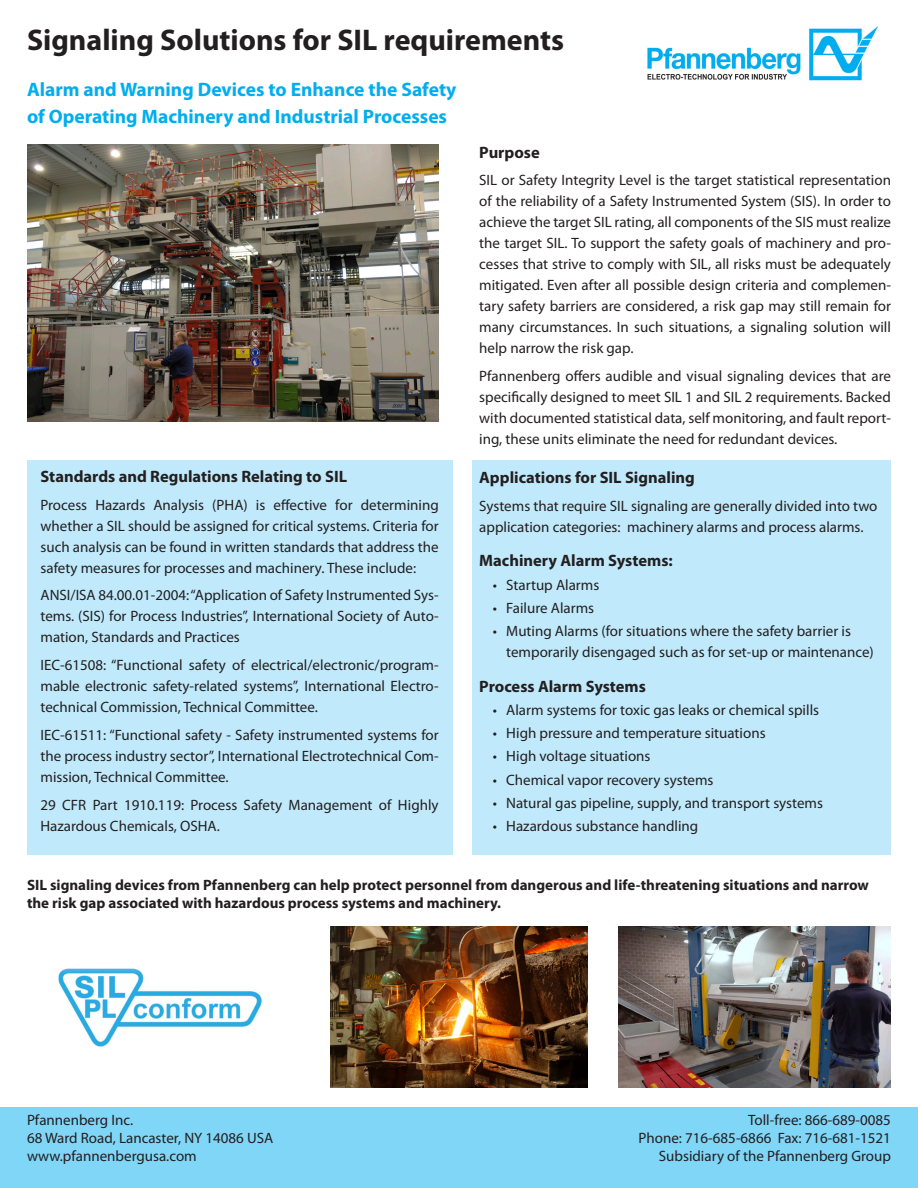
<style>
.page{position:relative;width:918px;height:1188px;background:#fff}
.page>*{position:absolute;margin:0;border:0;box-sizing:border-box;transform-origin:0 0}
.t1{font:700 30px "Myriad Pro";color:#231f20}
.t2{font:700 19.5px/27px "Myriad Pro";color:#00aeef}
.t3{font:700 16.5px "Myriad Pro";color:#231f20}
.t4{font:15px/21px "Myriad Pro";color:#231f20;text-align:justify}
.t5{font:700 15px/18px "Myriad Pro";color:#231f20}
</style>
<div class="page">
<div style="left:472px;top:460px;width:419px;height:395px;background:#c0eafb"></div>
<div style="left:27px;top:460px;width:425px;height:395px;background:#c0eafb"></div>
<div style="left:0;top:1107px;width:918px;height:80px;background:#80d6f7"></div>
<img style="left:618px;top:926px;width:273px;height:161px">
<img style="left:331px;top:926px;width:256px;height:161px">
<img style="left:27px;top:144px;width:412px;height:278px">
<img style="left:648px;top:27px;width:230px;height:53px">
<img style="left:58px;top:968px;width:204px;height:79px">
<p class="t1" style="left:27px;top:20px;width:539px">Signaling Solutions for SIL requirements</p>
<p class="t2" style="left:27px;top:75px;width:431px">Alarm and Warning Devices to Enhance the Safety of Operating Machinery and Industrial Processes</p>
<p class="t3" style="left:40px;top:466px;width:308px">Standards and Regulations Relating to SIL</p>
<p class="t4" style="left:40px;top:494px;width:400px">Process Hazards Analysis (PHA) is effective for determining whether a SIL should be assigned for critical systems. Criteria for such analysis can be found in written standards that address the safety measures for processes and machinery. These include:</p>
<p class="t4" style="left:40px;top:585px;width:400px">ANSI/ISA 84.00.01-2004: “Application of Safety Instrumented Sys&shy;tems. (SIS) for Process Industries”, International Society of Auto&shy;mation, Standards and Practices</p>
<p class="t4" style="left:40px;top:654px;width:400px">IEC-61508: “Functional safety of electrical/electronic/program&shy;mable electronic safety-related systems”, International Electro&shy;technical Commission, Technical Committee.</p>
<p class="t4" style="left:40px;top:724px;width:400px">IEC-61511: “Functional safety - Safety instrumented systems for the process industry sector”, International Electrotechnical Com&shy;mission, Technical Committee.</p>
<p class="t4" style="left:40px;top:794px;width:400px">29 CFR Part 1910.119: Process Safety Management of Highly<br>Hazardous Chemicals, OSHA.</p>
<p class="t3" style="left:479px;top:141px;width:62px">Purpose</p>
<p class="t4" style="left:479px;top:169px;width:413px">SIL or Safety Integrity Level is the target statistical representation of the reliability of a Safety Instrumented System (SIS). In order to achieve the target SIL rating, all components of the SIS must realize the target SIL. To support the safety goals of machinery and pro&shy;cesses that strive to comply with SIL, all risks must be adequately mitigated. Even after all possible design criteria and complemen&shy;tary safety barriers are considered, a risk gap may still remain for many circumstances. In such situations, a signaling solution will help narrow the risk gap.</p>
<p class="t4" style="left:479px;top:365px;width:413px">Pfannenberg offers audible and visual signaling devices that are specifically designed to meet SIL 1 and SIL 2 requirements. Backed with documented statistical data, self monitoring, and fault report&shy;ing, these units eliminate the need for redundant devices.</p>
<p class="t3" style="left:479px;top:467px;width:217px">Applications for SIL Signaling</p>
<p class="t4" style="left:479px;top:495px;width:400px">Systems that require SIL signaling are generally divided into two application categories: machinery alarms and process alarms.</p>
<p class="t3" style="left:479px;top:550px;width:195px">Machinery Alarm Systems:</p>
<p class="t4" style="left:493px;top:574px;width:108px">• Startup Alarms</p>
<p class="t4" style="left:493px;top:597px;width:103px">• Failure Alarms</p>
<p class="t4" style="left:506px;top:620px;width:369px;text-indent:-14px">• Muting Alarms (for situations where the safety barrier is temporarily disengaged such as for set-up or maintenance)</p>
<p class="t3" style="left:479px;top:675px;width:168px">Process Alarm Systems</p>
<p class="t4" style="left:493px;top:699px;width:328px">• Alarm systems for toxic gas leaks or chemical spills</p>
<p class="t4" style="left:493px;top:722px;width:274px">• High pressure and temperature situations</p>
<p class="t4" style="left:493px;top:745px;width:159px">• High voltage situations</p>
<p class="t4" style="left:493px;top:769px;width:222px">• Chemical vapor recovery systems</p>
<p class="t4" style="left:493px;top:792px;width:332px">• Natural gas pipeline, supply, and transport systems</p>
<p class="t4" style="left:493px;top:815px;width:207px">• Hazardous substance handling</p>
<p class="t5" style="left:27px;top:875px;width:843px">SIL signaling devices from Pfannenberg can help protect personnel from dangerous and life-threatening situations and narrow the risk gap associated with hazardous process systems and machinery.</p>
<p class="t4" style="left:27px;top:1109px;width:108px">Pfannenberg Inc.</p>
<p class="t4" style="left:748px;top:1109px;width:144px">Toll-free: 866-689-0085</p>
<p class="t4" style="left:27px;top:1127px;width:248px">68 Ward Road, Lancaster, NY 14086 USA</p>
<p class="t4" style="left:639px;top:1127px;width:254px">Phone: 716-685-6866 Fax: 716-681-1521</p>
<p class="t4" style="left:27px;top:1145px;width:171px">www.pfannenbergusa.com</p>
<p class="t4" style="left:659px;top:1145px;width:234px">Subsidiary of the Pfannenberg Group</p>
</div>
